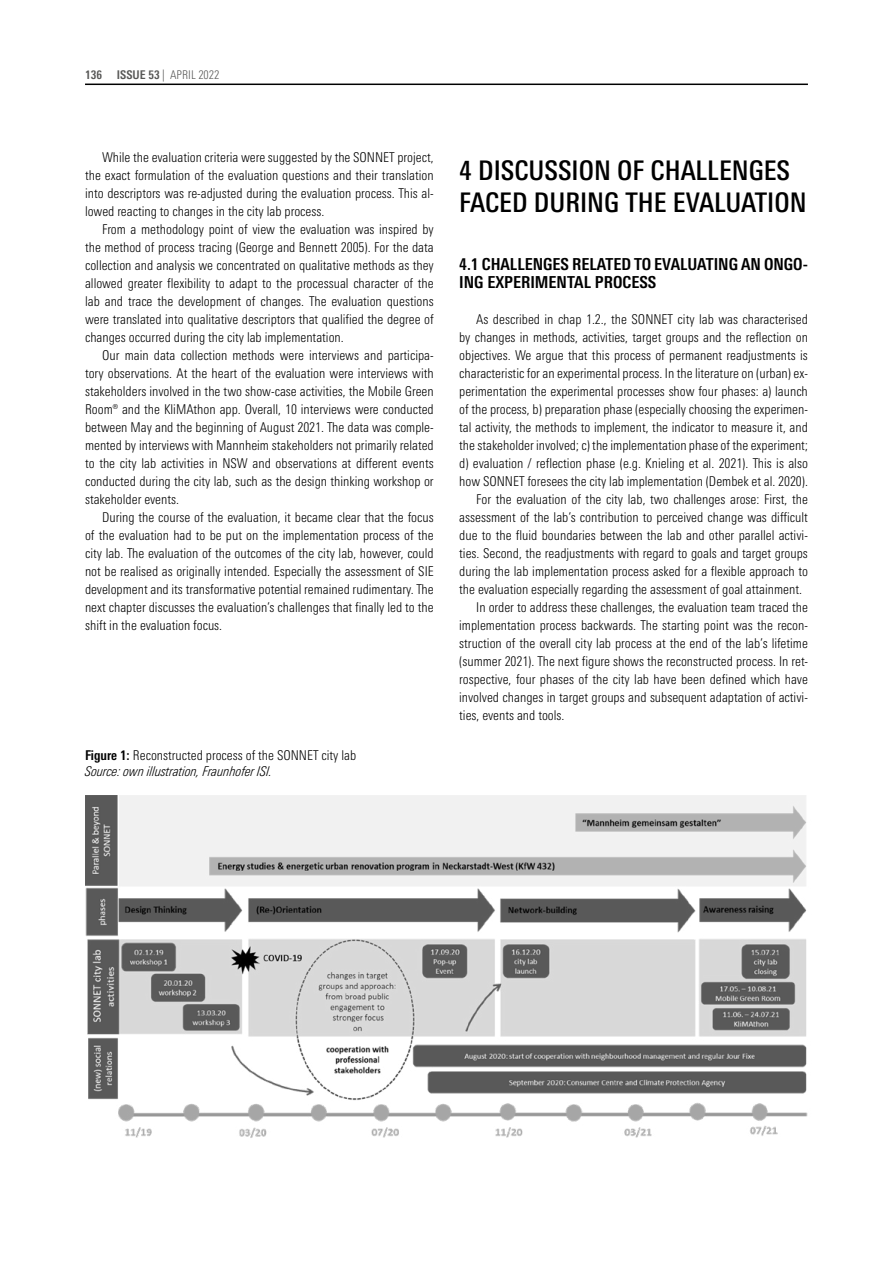
<style>
.page{position:relative;width:893px;height:1263px;background:#fff}
.page>*{position:absolute;margin:0;border:0;box-sizing:border-box;transform-origin:0 0}
.sub_headline{font:500 condensed 27px/32.4px "Linotype Univers";color:#000}
.zwischentitel{font:700 condensed 16.5px/18px "Linotype Univers";color:#000}
.fließtext{font:300 condensed 13.5px/18px "Linotype Univers";color:#000;text-align:justify}
.t1{font:italic 300 condensed 13.5px "Linotype Univers";color:#000}
.t2{font:700 condensed 12px "Linotype Univers";color:#575756}
.s1{font-weight:300}
.s2{font-weight:700}
</style>
<div class="page">
<hr style="left:85px;top:84px;width:723px;height:1px;background:#000">
<img style="left:85px;top:796px;width:723px;height:342px">
<p class="t2" style="left:85px;top:67px;width:136px">136 ISSUE 53 <span class="s1">| APRIL 2022</span></p>
<p class="fließtext" style="left:85px;top:148px;width:350px;text-indent:17px">While the evaluation criteria were suggested by the SONNET project, the exact formulation of the evaluation questions and their translation into descriptors was re-adjusted during the evaluation process. This al&shy;lowed reacting to changes in the city lab process.</p>
<p class="fließtext" style="left:85px;top:220px;width:350px;text-indent:17px">From a methodology point of view the evaluation was inspired by the method of process tracing (George and Bennett 2005). For the data collection and analysis we concentrated on qualitative methods as they allowed greater flexibility to adapt to the processual character of the lab and trace the development of changes. The evaluation questions were translated into qualitative descriptors that qualified the degree of changes occurred during the city lab implementation.</p>
<p class="fließtext" style="left:85px;top:346px;width:350px;text-indent:17px">Our main data collection methods were interviews and participa&shy;tory observations. At the heart of the evaluation were interviews with stakeholders involved in the two show-case activities, the Mobile Green Room® and the KliMAthon app. Overall, 10 interviews were conducted between May and the beginning of August 2021. The data was comple&shy;mented by interviews with Mannheim stakeholders not primarily related to the city lab activities in NSW and observations at different events conducted during the city lab, such as the design thinking workshop or stakeholder events.</p>
<p class="fließtext" style="left:85px;top:508px;width:350px;text-indent:17px">During the course of the evaluation, it became clear that the focus of the evaluation had to be put on the implementation process of the city lab. The evaluation of the outcomes of the city lab, however, could not be realised as originally intended. Especially the assessment of SIE development and its transformative potential remained rudimentary. The next chapter discusses the evaluation’s challenges that finally led to the shift in the evaluation focus.</p>
<p class="fließtext" style="left:85px;top:746px;width:273px"><span class="s2">Figure 1:</span> Reconstructed process of the SONNET city lab</p>
<p class="t1" style="left:85px;top:764px;width:189px">Source: own illustration, Fraunhofer ISI.</p>
<p class="sub_headline" style="left:459px;top:154px;width:349px">4 DISCUSSION OF CHALLENGES<br>FACED DURING THE EVALUATION</p>
<p class="zwischentitel" style="left:459px;top:255px;width:350px">4.1 CHALLENGES RELATED TO EVALUATING AN ONGO-<br>ING EXPERIMENTAL PROCESS</p>
<p class="fließtext" style="left:459px;top:310px;width:350px;text-indent:17px">As described in chap 1.2., the SONNET city lab was characterised by changes in methods, activities, target groups and the reflection on objectives. We argue that this process of permanent readjustments is characteristic for an experimental process. In the literature on (urban) ex&shy;perimentation the experimental processes show four phases: a) launch of the process, b) preparation phase (especially choosing the experimen&shy;tal activity, the methods to implement, the indicator to measure it, and the stakeholder involved; c) the implementation phase of the experiment; d) evaluation / reflection phase (e.g. Knieling et al. 2021). This is also how SONNET foresees the city lab implementation (Dembek et al. 2020).</p>
<p class="fließtext" style="left:459px;top:490px;width:350px;text-indent:17px">For the evaluation of the city lab, two challenges arose: First, the assessment of the lab’s contribution to perceived change was difficult due to the fluid boundaries between the lab and other parallel activi&shy;ties. Second, the readjustments with regard to goals and target groups during the lab implementation process asked for a flexible approach to the evaluation especially regarding the assessment of goal attainment.</p>
<p class="fließtext" style="left:459px;top:598px;width:350px;text-indent:17px">In order to address these challenges, the evaluation team traced the implementation process backwards. The starting point was the recon&shy;struction of the overall city lab process at the end of the lab’s lifetime (summer 2021). The next figure shows the reconstructed process. In ret&shy;rospective, four phases of the city lab have been defined which have involved changes in target groups and subsequent adaptation of activi&shy;ties, events and tools.</p>
</div>
